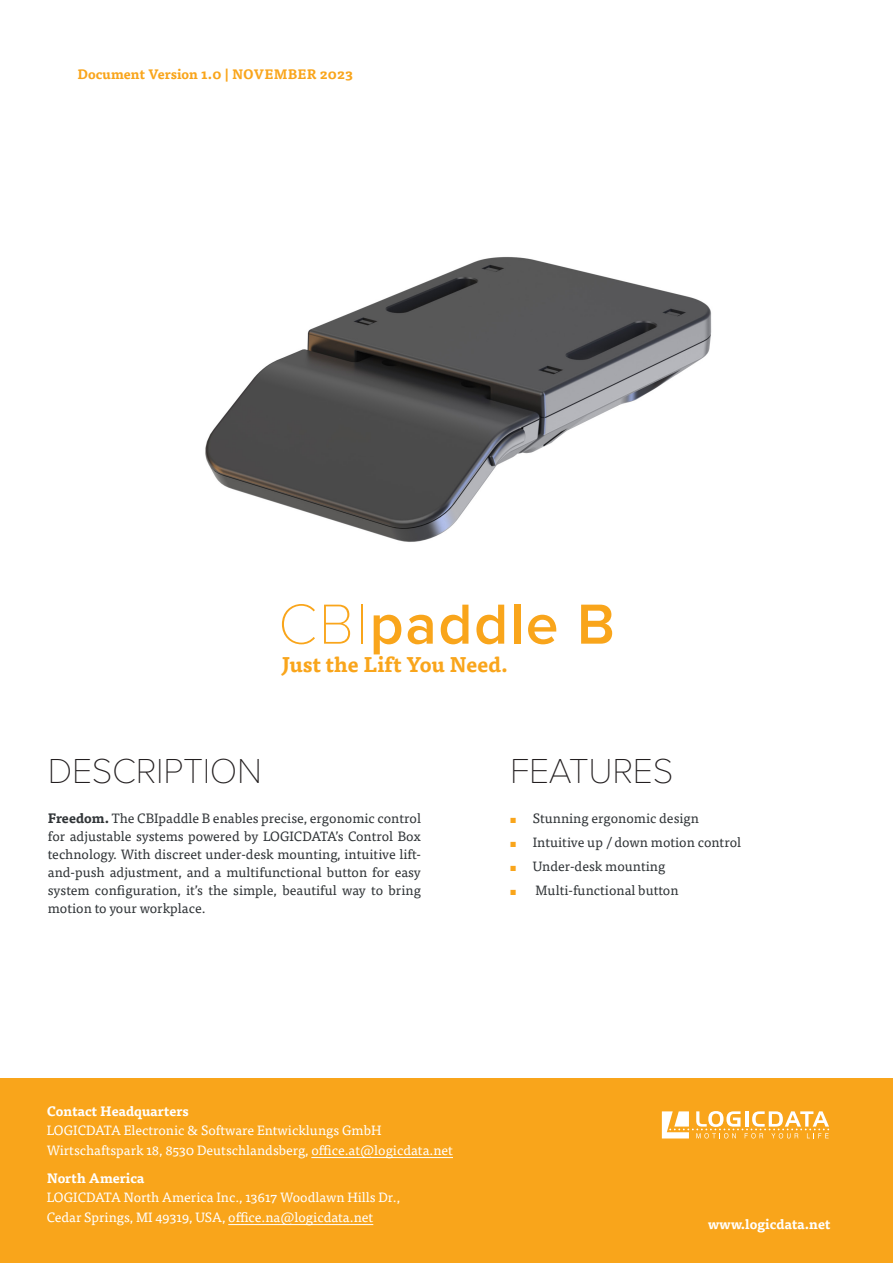
<style>
.page{position:relative;width:893px;height:1263px;background:#fff}
.page>*{position:absolute;margin:0;border:0;box-sizing:border-box;transform-origin:0 0}
.Dokumenttyp{font:600 58.5px "Proxima Nova";letter-spacing:.03em;color:#f9a51b}
.Dokumenttyp-2{font:100 36px "Proxima Nova T";letter-spacing:-.01em;color:#231f20}
.Dokumentversion{font:700 21px "Tisa Pro";color:#f9a51b}
.Copytext{font:13.5px/18px "Tisa Pro";color:#303437;text-align:justify}
.Adressblock{font:13.5px "Tisa Pro";color:#fff}
.Dokumentversion-2{font:700 13.5px "Tisa Pro";color:#f9a51b}
.AdressblockBold{font:700 13.5px "Tisa Pro";color:#fff}
.LogicDataWebsite{font:700 13.5px "Tisa Pro";color:#fff}
.s1{font-family:"Proxima Nova T";font-weight:100}
.s2{font-weight:700}
.s3{font-size:10.8px;color:#f9a51b}
</style>
<div class="page">
<img style="left:205px;top:257px;width:507px;height:285px">
<div style="left:0;top:1078px;width:893px;height:185px;background:#f9a51b"></div>
<hr style="left:311px;top:1157px;width:142px;height:1px;background:#fff">
<hr style="left:228px;top:1224px;width:145px;height:1px;background:#fff">
<svg style="left:662px;top:1111px;width:167px;height:27px"></svg>
<p class="Dokumentversion-2" style="left:78px;top:63px;width:277px">Document Version 1.0 | NOVEMBER 2023</p>
<p class="Dokumenttyp" style="left:278px;top:580px;width:338px"><span class="s1">CBI</span>paddle B</p>
<p class="Dokumentversion" style="left:282px;top:647px;width:228px">Just the Lift You Need.</p>
<p class="Dokumenttyp-2" style="left:48px;top:744px;width:216px">DESCRIPTION</p>
<p class="Copytext" style="left:48px;top:808px;width:375px"><span class="s2">Freedom.</span> The CBIpaddle B enables precise, ergonomic control for adjustable systems powered by LOGICDATA’s Control Box technology. With discreet under-desk mounting, intuitive lift&shy;and-push adjustment, and a multifunctional button for easy system configuration, it’s the simple, beautiful way to bring motion to your workplace.</p>
<p class="Dokumenttyp-2" style="left:510px;top:744px;width:165px">FEATURES</p>
<p class="Copytext" style="left:510px;top:808px;width:190px"><span class="s3">▪</span> Stunning ergonomic design</p>
<p class="Copytext" style="left:510px;top:832px;width:232px"><span class="s3">▪</span> Intuitive up / down motion control</p>
<p class="Copytext" style="left:510px;top:856px;width:157px"><span class="s3">▪</span> Under-desk mounting</p>
<p class="Copytext" style="left:510px;top:880px;width:170px"><span class="s3">▪</span> Multi-functional button</p>
<p class="AdressblockBold" style="left:47px;top:1100px;width:143px">Contact Headquarters</p>
<p class="Adressblock" style="left:47px;top:1121px;width:336px">LOGICDATA Electronic &amp; Software Entwicklungs GmbH</p>
<p class="Adressblock" style="left:47px;top:1140px;width:408px">Wirtschaftspark 18, 8530 Deutschlandsberg, office.at@logicdata.net</p>
<p class="AdressblockBold" style="left:47px;top:1167px;width:99px">North America</p>
<p class="Adressblock" style="left:47px;top:1188px;width:355px">LOGICDATA North America Inc., 13617 Woodlawn Hills Dr.,</p>
<p class="Adressblock" style="left:47px;top:1207px;width:328px">Cedar Springs, MI 49319, USA, office.na@logicdata.net</p>
<p class="LogicDataWebsite" style="left:708px;top:1213px;width:124px">www.logicdata.net</p>
</div>
